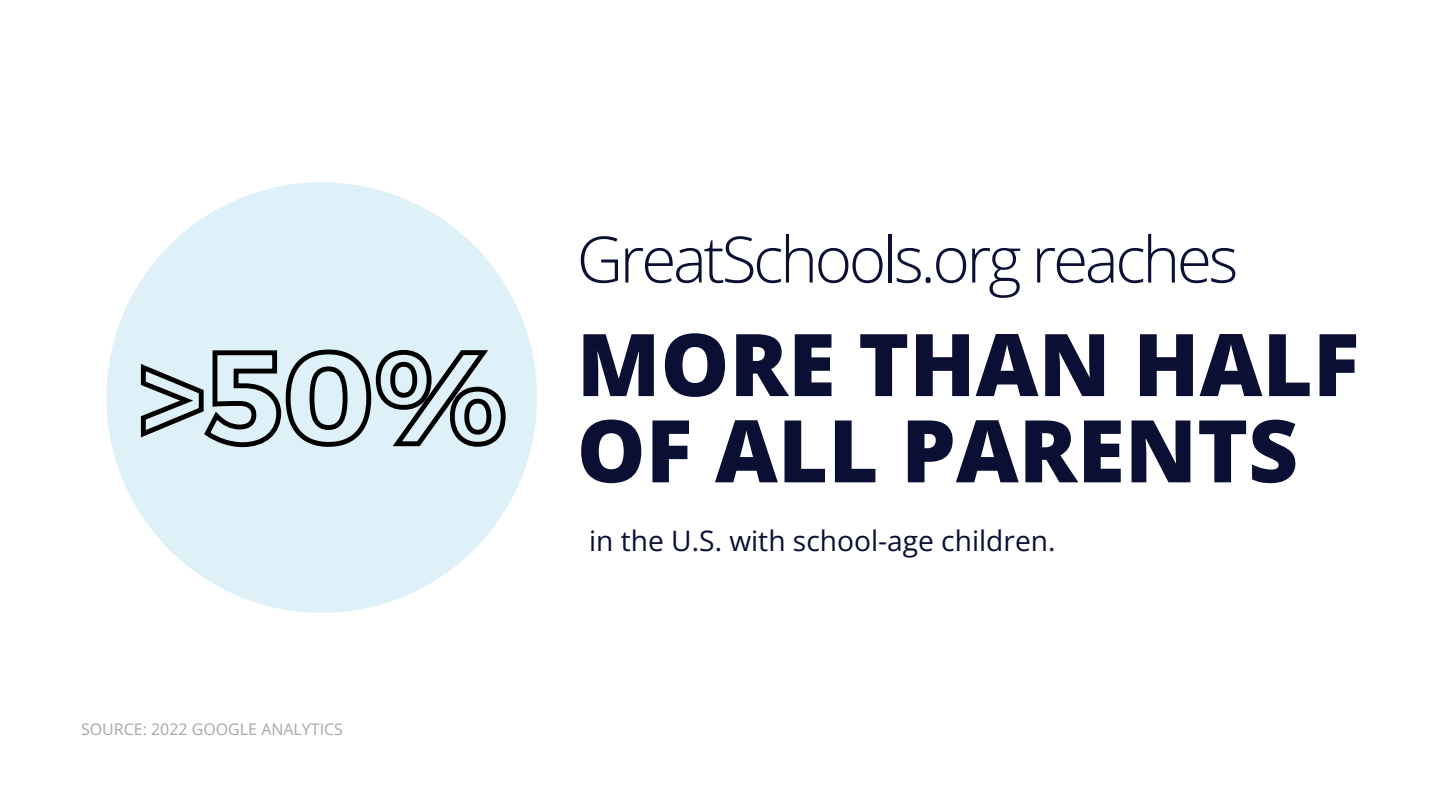
<style>
.page{position:relative;width:1440px;height:810px;background:#fff}
.page>*{position:absolute;margin:0;border:0;box-sizing:border-box;transform-origin:0 0}
.t1{font:800 86.6px/86.2px "Open Sans";color:#0b0f34}
.t2{font:300 64px "Open Sans";letter-spacing:-.05em;color:#0b0f34}
.t3{font:28.2px "Open Sans";color:#0b0f34}
.t4{font:16px "Open Sans";color:#a7a6a6}
</style>
<div class="page">
<div style="left:106px;top:182px;width:431px;height:431px;background:#def0f8;border-radius:50%"></div>
<svg style="left:140px;top:349px;width:366px;height:99px"></svg>
<p class="t4" style="left:81px;top:718px;width:264px">SOURCE: 2022 GOOGLE ANALYTICS</p>
<h4 class="t2" style="left:577px;top:214px;width:663px">GreatSchools.org reaches</h4>
<h3 class="t1" style="left:577px;top:319px;width:784px">MORE THAN HALF<br>OF ALL PARENTS</h3>
<h2 class="t3" style="left:589px;top:521px;width:468px">in the U.S. with school-age children.</h2>
</div>
